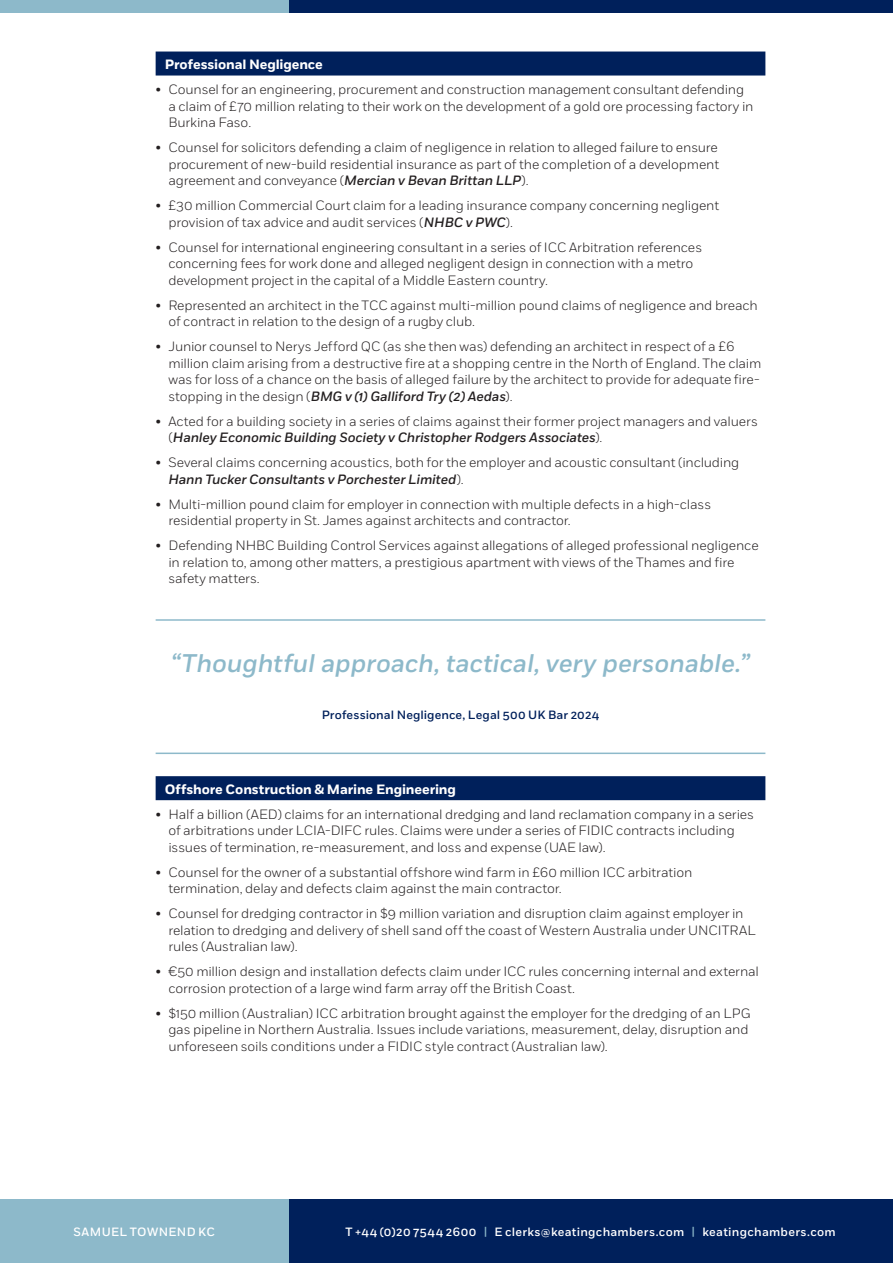
<style>
.page{position:relative;width:893px;height:1263px;background:#fff}
.page>*{position:absolute;margin:0;border:0;box-sizing:border-box;transform-origin:0 0}
.t1{font:italic 500 25.5px "Fort";letter-spacing:-.005em;color:#8db9ca}
.t2{font:300 13.5px/16.5px "Fort";letter-spacing:-.01em;color:#231f20}
.t3{font:700 13.5px "Fort";letter-spacing:-.01em;color:#fff}
.t4{font:500 12px "Fort";letter-spacing:.025em;color:#fff}
.t5{font:500 12px "Fort";letter-spacing:.01em;color:#00205b}
.s1{font-weight:500;font-style:italic}
.s2{color:#8db9ca}
</style>
<div class="page">
<div style="left:288px;top:1199px;width:605px;height:64px;background:#00205b"></div>
<div style="left:0;top:1199px;width:288px;height:64px;background:#8db9ca"></div>
<div style="left:289px;top:0;width:604px;height:13px;background:#00205b"></div>
<div style="left:0;top:0;width:289px;height:13px;background:#8db9ca"></div>
<div style="left:156px;top:52px;width:609px;height:24px;background:#00205b"></div>
<hr style="left:156px;top:619px;width:609px;height:2px;background:#8db9ca">
<hr style="left:156px;top:752px;width:609px;height:2px;background:#8db9ca">
<div style="left:156px;top:776px;width:609px;height:24px;background:#00205b"></div>
<p class="t3" style="left:165px;top:56px;width:160px">Professional Negligence</p>
<p class="t2" style="left:168px;top:81px;width:587px;text-indent:-13px">• Counsel for an engineering, procurement and construction management consultant defending a claim of £70 million relating to their work on the development of a gold ore processing factory in<br>Burkina Faso.</p>
<p class="t2" style="left:168px;top:139px;width:552px;text-align:justify;text-indent:-13px">• Counsel for solicitors defending a claim of negligence in relation to alleged failure to ensure procurement of new-build residential insurance as part of the completion of a development agreement and conveyance (<span class="s1">Mercian v Bevan Brittan LLP</span>).</p>
<p class="t2" style="left:168px;top:197px;width:552px;text-indent:-13px">• £30 million Commercial Court claim for a leading insurance company concerning negligent provision of tax advice and audit services (<span class="s1">NHBC v PWC</span>).</p>
<p class="t2" style="left:168px;top:239px;width:535px;text-indent:-13px">• Counsel for international engineering consultant in a series of ICC Arbitration references concerning fees for work done and alleged negligent design in connection with a metro development project in the capital of a Middle Eastern country.</p>
<p class="t2" style="left:168px;top:297px;width:591px;text-indent:-13px">• Represented an architect in the TCC against multi-million pound claims of negligence and breach of contract in relation to the design of a rugby club.</p>
<p class="t2" style="left:168px;top:338px;width:594px;text-indent:-13px">• Junior counsel to Nerys Jefford QC (as she then was) defending an architect in respect of a £6 million claim arising from a destructive fire at a shopping centre in the North of England. The claim was for loss of a chance on the basis of alleged failure by the architect to provide for adequate fire&shy;stopping in the design (<span class="s1">BMG v (1) Galliford Try (2) Aedas</span>).</p>
<p class="t2" style="left:168px;top:413px;width:591px;text-indent:-13px">• Acted for a building society in a series of claims against their former project managers and valuers (<span class="s1">Hanley Economic Building Society v Christopher Rodgers Associates</span>).</p>
<p class="t2" style="left:168px;top:454px;width:572px;text-indent:-13px">• Several claims concerning acoustics, both for the employer and acoustic consultant (including<br><span class="s1">Hann Tucker Consultants v Porchester Limited</span>).</p>
<p class="t2" style="left:168px;top:496px;width:544px;text-indent:-13px">• Multi-million pound claim for employer in connection with multiple defects in a high-class residential property in St. James against architects and contractor.</p>
<p class="t2" style="left:168px;top:537px;width:592px;text-indent:-13px">• Defending NHBC Building Control Services against allegations of alleged professional negligence in relation to, among other matters, a prestigious apartment with views of the Thames and fire safety matters.</p>
<p class="t1" style="left:171px;top:647px;width:581px">“Thoughtful approach, tactical, very personable.”</p>
<p class="t5" style="left:322px;top:707px;width:279px">Professional Negligence, Legal 500 UK Bar 2024</p>
<p class="t3" style="left:165px;top:781px;width:293px">Offshore Construction &amp; Marine Engineering</p>
<p class="t2" style="left:168px;top:806px;width:587px;text-indent:-13px">• Half a billion (AED) claims for an international dredging and land reclamation company in a series of arbitrations under LCIA-DIFC rules. Claims were under a series of FIDIC contracts including issues of termination, re-measurement, and loss and expense (UAE law).</p>
<p class="t2" style="left:168px;top:864px;width:526px;text-indent:-13px">• Counsel for the owner of a substantial offshore wind farm in £60 million ICC arbitration termination, delay and defects claim against the main contractor.</p>
<p class="t2" style="left:168px;top:905px;width:589px;text-indent:-13px">• Counsel for dredging contractor in $9 million variation and disruption claim against employer in relation to dredging and delivery of shell sand off the coast of Western Australia under UNCITRAL rules (Australian law).</p>
<p class="t2" style="left:168px;top:963px;width:592px;text-indent:-13px">• €50 million design and installation defects claim under ICC rules concerning internal and external corrosion protection of a large wind farm array off the British Coast.</p>
<p class="t2" style="left:168px;top:1005px;width:584px;text-indent:-13px">• $150 million (Australian) ICC arbitration brought against the employer for the dredging of an LPG gas pipeline in Northern Australia. Issues include variations, measurement, delay, disruption and unforeseen soils conditions under a FIDIC style contract (Australian law).</p>
<p class="t4" style="left:73px;top:1224px;width:143px">SAMUEL TOWNEND KC</p>
<p class="t4" style="left:345px;top:1224px;width:492px">T +44 (0)20 7544 2600 <span class="s2">|</span> E clerks@keatingchambers.com <span class="s2">|</span> keatingchambers.com</p>
</div>
